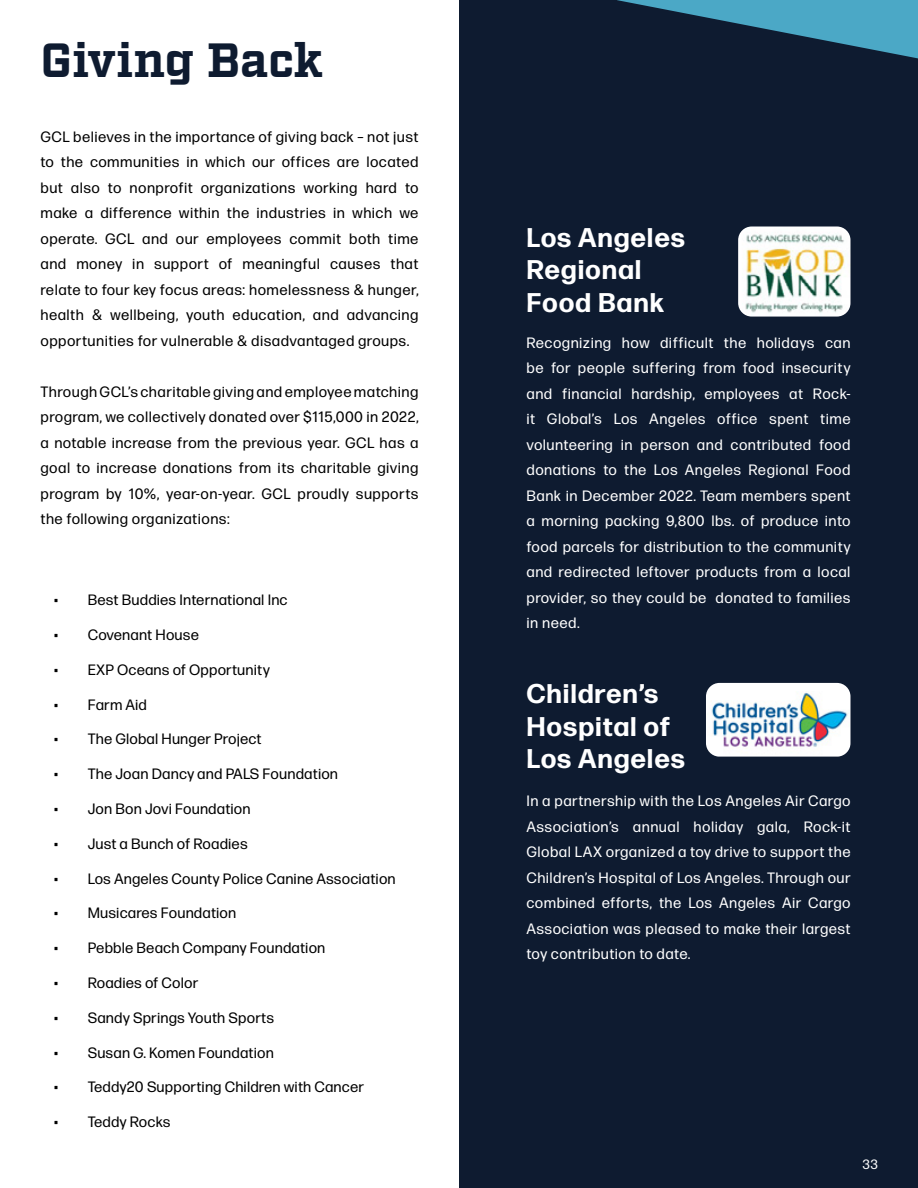
<style>
.page{position:relative;width:918px;height:1188px;background:#fff}
.page>*{position:absolute;margin:0;border:0;box-sizing:border-box;transform-origin:0 0}
.t1{font:700 48px "Factoria";letter-spacing:-.005em;color:#0e1b30}
.t2{font:700 27px/32.4px "Forma DJR Micro";letter-spacing:.03em;color:#fff}
.t3{font:15px/25.5px "Forma DJR Micro";letter-spacing:.01em;color:#000;text-align:justify}
.t4{font:15px/25.5px "Forma DJR Micro";letter-spacing:.03em;color:#fff;text-align:justify}
.t5{font:13.5px "Forma DJR Micro";color:#fff}
</style>
<div class="page">
<div style="left:459px;top:0;width:459px;height:1188px;background:#0e1b30"></div>
<img style="left:738px;top:226px;width:112px;height:91px">
<svg style="left:617px;top:0;width:301px;height:58px"></svg>
<img style="left:706px;top:683px;width:144px;height:74px">
<h1 class="t1" style="left:40px;top:31px;width:284px">Giving Back</h1>
<p class="t3" style="left:40px;top:123px;width:380px">GCL believes in the importance of giving back – not just to the communities in which our offices are located but also to nonprofit organizations working hard to make a difference within the industries in which we operate. GCL and our employees commit both time and money in support of meaningful causes that relate to four key focus areas: homelessness &amp; hunger, health &amp; wellbeing, youth education, and advancing opportunities for vulnerable &amp; disadvantaged groups.</p>
<p class="t3" style="left:40px;top:378px;width:380px">Through GCL’s charitable giving and employee matching program, we collectively donated over $115,000 in 2022, a notable increase from the previous year. GCL has a goal to increase donations from its charitable giving program by 10%, year-on-year. GCL proudly supports the following organizations:</p>
<p class="t3" style="left:54px;top:587px;width:235px">• Best Buddies International Inc</p>
<p class="t3" style="left:54px;top:622px;width:147px">• Covenant House</p>
<p class="t3" style="left:54px;top:656px;width:217px">• EXP Oceans of Opportunity</p>
<p class="t3" style="left:54px;top:691px;width:94px">• Farm Aid</p>
<p class="t3" style="left:54px;top:726px;width:209px">• The Global Hunger Project</p>
<p class="t3" style="left:54px;top:761px;width:286px">• The Joan Dancy and PALS Foundation</p>
<p class="t3" style="left:54px;top:796px;width:198px">• Jon Bon Jovi Foundation</p>
<p class="t3" style="left:54px;top:830px;width:195px">• Just a Bunch of Roadies</p>
<p class="t3" style="left:54px;top:865px;width:343px">• Los Angeles County Police Canine Association</p>
<p class="t3" style="left:54px;top:900px;width:184px">• Musicares Foundation</p>
<p class="t3" style="left:54px;top:935px;width:273px">• Pebble Beach Company Foundation</p>
<p class="t3" style="left:54px;top:970px;width:146px">• Roadies of Color</p>
<p class="t3" style="left:54px;top:1004px;width:222px">• Sandy Springs Youth Sports</p>
<p class="t3" style="left:54px;top:1039px;width:221px">• Susan G. Komen Foundation</p>
<p class="t3" style="left:54px;top:1074px;width:312px">• Teddy20 Supporting Children with Cancer</p>
<p class="t3" style="left:54px;top:1109px;width:118px">• Teddy Rocks</p>
<h2 class="t2" style="left:526px;top:221px;width:160px">Los Angeles<br>Regional<br>Food Bank</h2>
<p class="t4" style="left:526px;top:329px;width:326px">Recognizing how difficult the holidays can be for people suffering from food insecurity and financial hardship, employees at Rock&shy;it Global’s Los Angeles office spent time volunteering in person and contributed food donations to the Los Angeles Regional Food Bank in December 2022. Team members spent a morning packing 9,800 lbs. of produce into food parcels for distribution to the community and redirected leftover products from a local provider, so they could be donated to families in need.</p>
<h2 class="t2" style="left:526px;top:677px;width:160px">Children’s<br>Hospital of<br>Los Angeles</h2>
<p class="t4" style="left:526px;top:788px;width:326px">In a partnership with the Los Angeles Air Cargo Association’s annual holiday gala, Rock-it Global LAX organized a toy drive to support the Children’s Hospital of Los Angeles. Through our combined efforts, the Los Angeles Air Cargo Association was pleased to make their largest toy contribution to date.</p>
<p class="t5" style="left:863px;top:1155px;width:17px">33</p>
</div>
